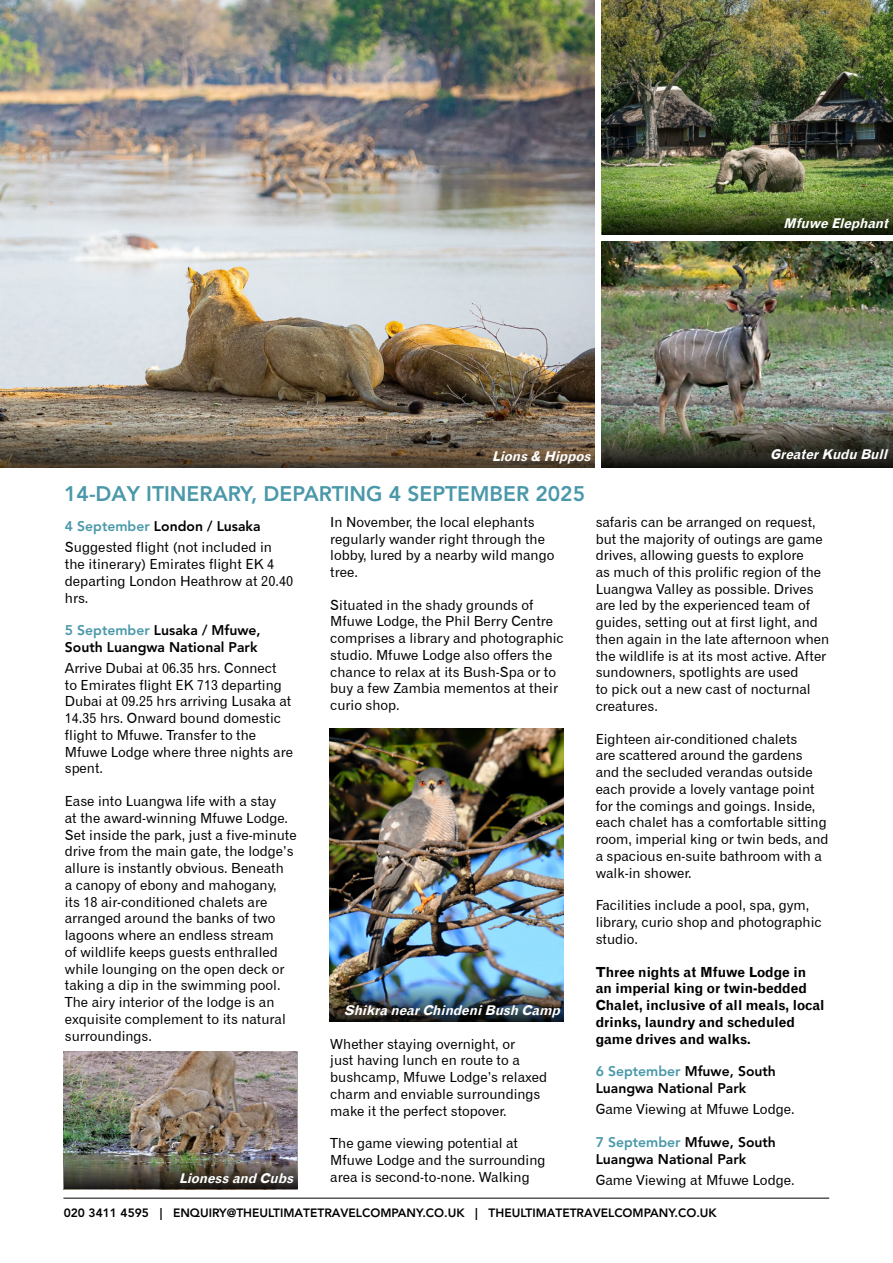
<style>
.page{position:relative;width:893px;height:1263px;background:#fff}
.page>*{position:absolute;margin:0;border:0;box-sizing:border-box;transform-origin:0 0}
.t1{font:800 21px "Avenir";color:#4a98a9}
.t2{font:13.95px/16.8px "Gothic 720 BT Roman B";color:#000}
.t3{font:800 13.95px/16.8px "Avenir";color:#000}
.t4{font:13.95px/16.8px "Gothic 720 BT Bold B";color:#000}
.t5{font:italic 13.5px "Gothic 720 BT Bold B";color:#fff}
.t6{font:800 12px "Avenir";color:#000}
.s1{color:#4a98a9}
</style>
<div class="page">
<hr style="left:63px;top:1198px;width:766px;height:1px;background:#000">
<img style="left:0;top:0;width:595px;height:425px">
<svg style="left:0;top:425px;width:595px;height:43px;background:#6c5e4d"></svg>
<img style="left:602px;top:0;width:291px;height:195px">
<svg style="left:602px;top:195px;width:291px;height:39px;background:#485d24"></svg>
<img style="left:602px;top:241px;width:291px;height:170px">
<img style="left:601px;top:411px;width:292px;height:57px">
<svg style="left:601px;top:428px;width:292px;height:39px;background:#3a3b2e"></svg>
<img style="left:64px;top:1051px;width:233px;height:110px">
<img style="left:330px;top:729px;width:233px;height:253px">
<img style="left:329px;top:982px;width:235px;height:39px">
<img style="left:64px;top:1161px;width:233px;height:28px">
<p class="t5" style="left:492px;top:448px;width:104px">Lions&amp; Hippos</p>
<p class="t1" style="left:64px;top:478px;width:523px">14-DAY ITINERARY, DEPARTING 4 SEPTEMBER 2025</p>
<p class="t5" style="left:783px;top:215px;width:110px">MfuweElephant</p>
<p class="t5" style="left:770px;top:446px;width:122px">GreaterKudu Bull</p>
<p class="t2" style="left:596px;top:513px;width:235px">safaris can be arranged on request, but the majority of outings are game drives, allowing guests to explore<br>as much of this prolific region of the Luangwa Valley as possible. Drives are led by the experienced team of guides, setting out at first light, and then again in the late afternoon when the wildlife is at its most active. After sundowners, spotlights are used<br>to pick out a new cast of nocturnal creatures.</p>
<p class="t2" style="left:596px;top:730px;width:234px">Eighteen air-conditioned chalets<br>are scattered around the gardens and the secluded verandas outside each provide a lovely vantage point for the comings and goings. Inside, each chalet has a comfortable sitting room, imperial king or twin beds, and a spacious en-suite bathroom with a walk-in shower.</p>
<p class="t2" style="left:596px;top:897px;width:227px">Facilities include a pool, spa, gym, library, curio shop and photographic studio.</p>
<p class="t4" style="left:596px;top:963px;width:230px">Three nights at Mfuwe Lodge in an imperial king or twin-bedded<br>Chalet, inclusive of all meals, local drinks, laundry and scheduled game drives and walks.</p>
<p class="t3" style="left:596px;top:1064px;width:182px"><span class="s1">6 September</span> Mfuwe, South<br>Luangwa National Park</p>
<p class="t2" style="left:596px;top:1100px;width:201px">Game Viewing at Mfuwe Lodge.</p>
<p class="t3" style="left:596px;top:1134px;width:182px"><span class="s1">7 September</span> Mfuwe, South<br>Luangwa National Park</p>
<p class="t2" style="left:330px;top:513px;width:226px">In November, the local elephants regularly wander right through the lobby, lured by a nearby wild mango tree.</p>
<p class="t2" style="left:330px;top:596px;width:235px">Situated in the shady grounds of<br>Mfuwe Lodge, the Phil Berry Centre comprises a library and photographic studio. Mfuwe Lodge also offers the chance to relax at its Bush-Spa or to buy a few Zambia mementos at their curio shop.</p>
<p class="t3" style="left:65px;top:519px;width:197px"><span class="s1">4 September</span> London / Lusaka</p>
<p class="t2" style="left:65px;top:539px;width:230px">Suggested flight (not included in the itinerary) Emirates flight EK 4 departing London Heathrow at 20.40 hrs.</p>
<p class="t3" style="left:65px;top:623px;width:197px"><span class="s1">5 September</span> Lusaka / Mfuwe,<br>South Luangwa National Park</p>
<p class="t2" style="left:65px;top:659px;width:230px">Arrive Dubai at 06.35 hrs. Connect<br>to Emirates flight EK 713 departing<br>Dubai at 09.25 hrs arriving Lusaka at<br>14.35 hrs. Onward bound domestic flight to Mfuwe. Transfer to the<br>Mfuwe Lodge where three nights are spent.</p>
<p class="t2" style="left:65px;top:793px;width:233px">Ease into Luangwa life with a stay<br>at the award-winning Mfuwe Lodge.<br>Set inside the park, just a five-minute drive from the main gate, the lodge’s allure is instantly obvious. Beneath<br>a canopy of ebony and mahogany,<br>its 18 air-conditioned chalets are arranged around the banks of two lagoons where an endless stream<br>of wildlife keeps guests enthralled while lounging on the open deck or taking a dip in the swimming pool.<br>The airy interior of the lodge is an exquisite complement to its natural surroundings.</p>
<p class="t5" style="left:344px;top:1002px;width:222px">Shikra nearChindeniBush Camp</p>
<p class="t2" style="left:330px;top:1035px;width:218px">Whether staying overnight, or<br>just having lunch en route to a bushcamp, Mfuwe Lodge’s relaxed charm and enviable surroundings make it the perfect stopover.</p>
<p class="t2" style="left:330px;top:1135px;width:217px">The game viewing potential at<br>Mfuwe Lodge and the surrounding area is second-to-none. Walking</p>
<p class="t5" style="left:179px;top:1170px;width:120px">Lionessand Cubs</p>
<p class="t2" style="left:596px;top:1171px;width:201px">Game Viewing at Mfuwe Lodge.</p>
<p class="t6" style="left:64px;top:1203px;width:655px">020 3411 4595 | ENQUIRY@THEULTIMATETRAVELCOMPANY.CO.UK | THEULTIMATETRAVELCOMPANY.CO.UK</p>
</div>
